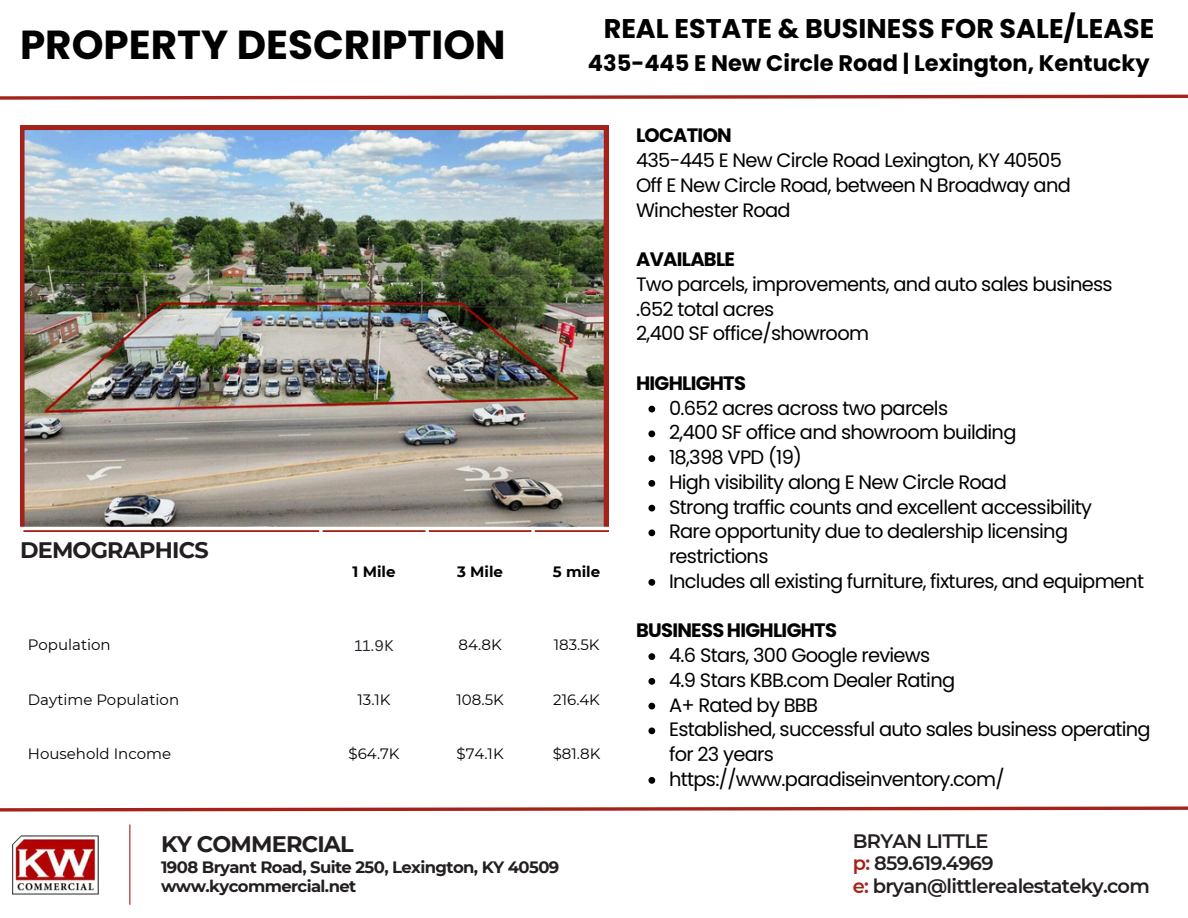
<style>
.page{position:relative;width:1188px;height:918px;background:#fff}
.page>*{position:absolute;margin:0;border:0;box-sizing:border-box;transform-origin:0 0}
.t1{font:700 40.5px "Poppins";color:#000}
.t2{font:700 27px "Poppins";color:#000}
.t3{font:700 22.5px "Poppins";color:#000}
.t4{font:700 22.5px "Montserrat";letter-spacing:-.035em;color:#231f20}
.t5{font:600 19.5px "Montserrat";letter-spacing:-.035em;color:#231f20}
.t6{font:19.35px/24.8px "Poppins";letter-spacing:-.035em;color:#000}
.t7{font:700 19.35px "Poppins";letter-spacing:-.035em;color:#000}
.t8{font:700 16.5px "Montserrat";letter-spacing:-.035em;color:#231f20}
.t9{font:15px "Montserrat";color:#000}
.t10{font:700 15px "Montserrat";color:#000}
.t11{font:15px "Canva Sans";color:#22252a}
.s1{color:#a4221a}
</style>
<div class="page">
<img style="left:13px;top:836px;width:85px;height:58px">
<svg style="left:0;top:94px;width:1188px;height:6px"></svg>
<svg style="left:0;top:806px;width:1188px;height:6px"></svg>
<hr style="left:129px;top:825px;width:1px;height:80px;background:#a4221a">
<img style="left:20px;top:126px;width:588px;height:406px">
<hr style="left:20px;top:530px;width:3px;height:249px;background:#fff">
<hr style="left:319px;top:530px;width:4px;height:249px;background:#fff">
<hr style="left:425px;top:530px;width:4px;height:249px;background:#fff">
<hr style="left:531px;top:530px;width:4px;height:249px;background:#fff">
<hr style="left:20px;top:527px;width:602px;height:3px;background:#fff">
<svg style="left:648px;top:406px;width:7px;height:6px"></svg>
<svg style="left:648px;top:430px;width:7px;height:7px"></svg>
<svg style="left:648px;top:455px;width:7px;height:7px"></svg>
<svg style="left:648px;top:480px;width:7px;height:7px"></svg>
<svg style="left:648px;top:505px;width:7px;height:6px"></svg>
<svg style="left:648px;top:529px;width:7px;height:7px"></svg>
<svg style="left:648px;top:579px;width:7px;height:7px"></svg>
<svg style="left:648px;top:653px;width:7px;height:7px"></svg>
<svg style="left:648px;top:678px;width:7px;height:7px"></svg>
<svg style="left:648px;top:703px;width:7px;height:6px"></svg>
<svg style="left:648px;top:727px;width:7px;height:7px"></svg>
<svg style="left:648px;top:777px;width:7px;height:7px"></svg>
<p class="t1" style="left:20px;top:16px;width:487px">PROPERTY DESCRIPTION</p>
<p class="t2" style="left:604px;top:9px;width:552px">REAL ESTATE &amp; BUSINESS FOR SALE/LEASE</p>
<p class="t3" style="left:588px;top:48px;width:563px">435-445 E New Circle Road | Lexington, Kentucky</p>
<p class="t4" style="left:20px;top:536px;width:190px">DEMOGRAPHICS</p>
<p class="t10" style="left:353px;top:563px;width:44px">1 Mile</p>
<p class="t10" style="left:457px;top:563px;width:47px">3 Mile</p>
<p class="t10" style="left:553px;top:563px;width:49px">5 mile</p>
<p class="t9" style="left:28px;top:636px;width:84px">Population</p>
<h3 class="t11" style="left:355px;top:635px;width:40px">11.9K</h3>
<p class="t9" style="left:458px;top:636px;width:45px">84.8K</p>
<p class="t9" style="left:554px;top:636px;width:47px">183.5K</p>
<p class="t9" style="left:28px;top:690px;width:153px">Daytime Population</p>
<p class="t9" style="left:358px;top:690px;width:34px">13.1K</p>
<p class="t9" style="left:456px;top:690px;width:49px">108.5K</p>
<p class="t9" style="left:553px;top:690px;width:48px">216.4K</p>
<p class="t9" style="left:28px;top:744px;width:145px">Household Income</p>
<p class="t9" style="left:349px;top:744px;width:53px">$64.7K</p>
<p class="t9" style="left:457px;top:744px;width:49px">$74.1K</p>
<p class="t9" style="left:553px;top:744px;width:49px">$81.8K</p>
<p class="t4" style="left:161px;top:830px;width:194px">KY COMMERCIAL</p>
<p class="t8" style="left:161px;top:857px;width:400px">1908 Bryant Road, Suite 250, Lexington, KY 40509</p>
<p class="t8" style="left:161px;top:876px;width:197px">www.kycommercial.net</p>
<p class="t7" style="left:636px;top:122px;width:97px">LOCATION</p>
<p class="t6" style="left:636px;top:148px;width:427px">435-445 E New Circle Road Lexington, KY 40505</p>
<p class="t6" style="left:636px;top:173px;width:436px">Off E New Circle Road, between N Broadway and<br>Winchester Road</p>
<p class="t7" style="left:636px;top:246px;width:101px">AVAILABLE</p>
<p class="t6" style="left:636px;top:272px;width:478px">Two parcels, improvements, and auto sales business</p>
<p class="t6" style="left:636px;top:297px;width:140px">.652 total acres</p>
<p class="t6" style="left:636px;top:321px;width:235px">2,400 SF office/showroom</p>
<p class="t7" style="left:636px;top:370px;width:111px">HIGHLIGHTS</p>
<p class="t6" style="left:669px;top:396px;width:281px">0.652 acres across two parcels</p>
<p class="t6" style="left:669px;top:420px;width:349px">2,400 SF office and showroom building</p>
<p class="t6" style="left:669px;top:445px;width:134px">18,398 VPD (19)</p>
<p class="t6" style="left:669px;top:470px;width:339px">High visibility along E New Circle Road</p>
<p class="t6" style="left:669px;top:495px;width:425px">Strong traffic counts and excellent accessibility</p>
<p class="t6" style="left:669px;top:519px;width:401px">Rare opportunity due to dealership licensing restrictions</p>
<p class="t6" style="left:669px;top:569px;width:477px">Includes all existing furniture, fixtures, and equipment</p>
<p class="t7" style="left:636px;top:617px;width:202px">BUSINESS HIGHLIGHTS</p>
<p class="t6" style="left:669px;top:643px;width:263px">4.6 Stars, 300 Google reviews</p>
<p class="t6" style="left:669px;top:668px;width:288px">4.9 Stars KBB.com Dealer Rating</p>
<p class="t6" style="left:669px;top:693px;width:150px">A+ Rated by BBB</p>
<p class="t6" style="left:669px;top:717px;width:483px">Established, successful auto sales business operating for 23 years</p>
<p class="t6" style="left:669px;top:767px;width:337px">https://www.paradiseinventory.com/</p>
<p class="t5" style="left:853px;top:829px;width:137px">BRYAN LITTLE</p>
<p class="t5" style="left:853px;top:851px;width:142px"><span class="s1">p:</span> 859.619.4969</p>
<p class="t5" style="left:853px;top:874px;width:299px"><span class="s1">e:</span> bryan@littlerealestateky.com</p>
</div>
